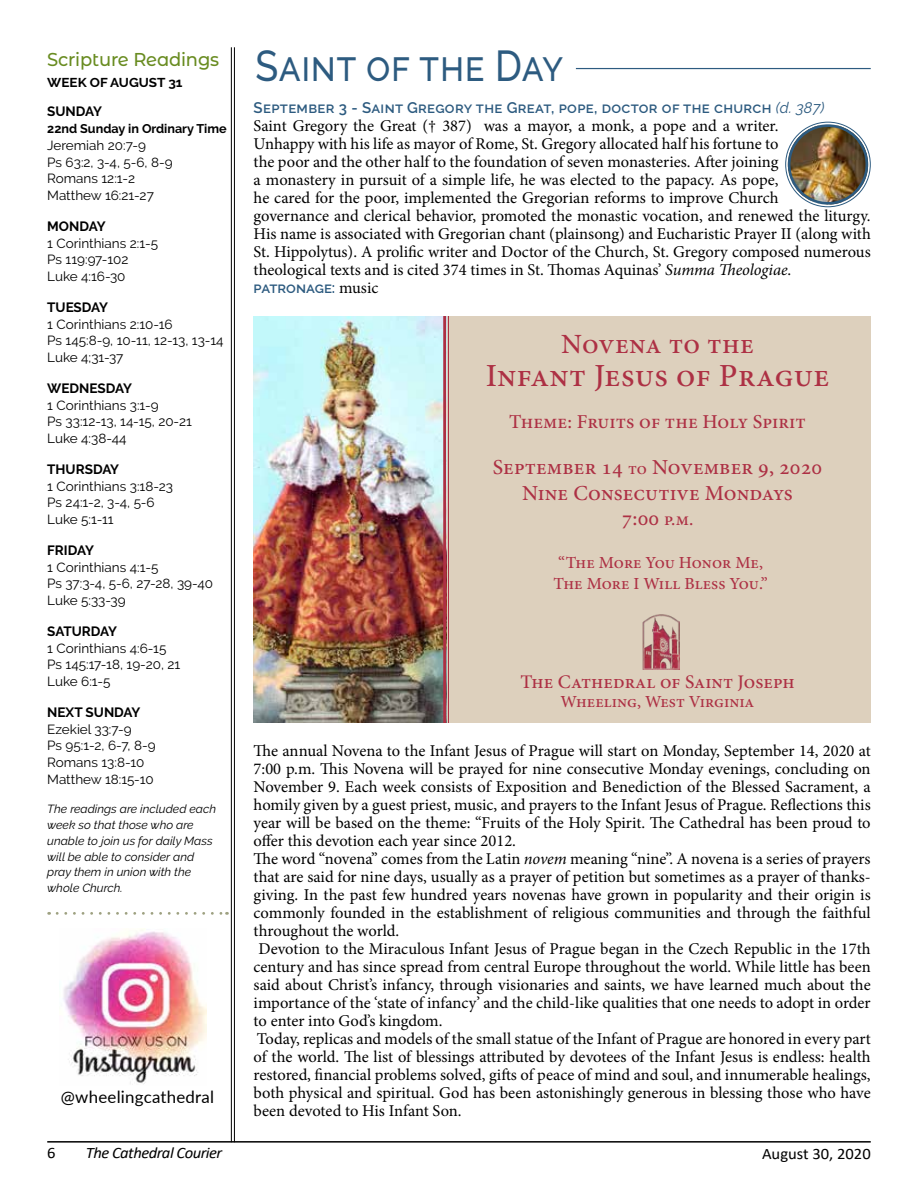
<style>
.page{position:relative;width:918px;height:1188px;background:#fff}
.page>*{position:absolute;margin:0;border:0;box-sizing:border-box;transform-origin:0 0}
.t1{font:500 43.2px "Raleway";letter-spacing:.015em;color:#2d5b80;scale:.87 1}
.t2{font:500 32.25px "Minion Pro";letter-spacing:.01em;color:#ad3044}
.t3{font:500 27.75px "Minion Pro";letter-spacing:.01em;color:#ad3044}
.t4{font:500 21.45px/25.7px "Minion Pro";letter-spacing:.005em;color:#ad3044;text-align:center}
.t5{font:500 19.65px "Minion Pro";color:#ad3044}
.t6{font:500 19.2px "Minion Pro";letter-spacing:.005em;color:#ad3044}
.t7{font:500 18.6px "Montserrat Alternates";letter-spacing:-.01em;color:#698c21;scale:.96 1}
.t8{font:500 16.95px/21.3px "Minion Pro";color:#ad3044}
.t9{font:16.8px "Lato";letter-spacing:.015em;color:#000}
.t10{font:16.5px/18px "Minion Pro";color:#000}
.t11{font:italic 15.9px "Calibri";letter-spacing:-.03em;color:#000;scale:1.04 1}
.t12{font:15.9px "Calibri";color:#000;scale:1.04 1}
.t13{font:600 15.3px "Raleway";letter-spacing:.02em;color:#2d5b80}
.t14{font:700 13.5px "Raleway";color:#000}
.t15{font:13.2px/17px "Raleway";color:#000}
.t16{font:700 12.9px "Raleway";color:#000;scale:1.05 1}
.t17{font:700 12.6px "Raleway";color:#000}
.t18{font:italic 11.7px/15.8px "Raleway";color:#000}
.s1{font-weight:400;font-style:italic}
.s2{font-style:italic}
.s3{font-family:"Minion Pro";font-weight:400;font-size:16.5px;color:#000}
.s4{font-size:16.95px}
.s5{font-size:18.3px}
</style>
<div class="page">
<hr style="left:47px;top:1141px;width:824px;height:2px;background:#000">
<hr style="left:234px;top:47px;width:1px;height:1095px;background:#000">
<hr style="left:231px;top:47px;width:1px;height:1095px;background:#000">
<img style="left:63px;top:929px;width:144px;height:155px">
<hr style="left:576px;top:68px;width:295px;height:1px;background:#2d5b80">
<svg style="left:57px;top:912px;width:170px;height:3px"></svg>
<div style="left:254px;top:316px;width:617px;height:406px;background:#ddd0bd"></div>
<img style="left:254px;top:316px;width:192px;height:406px">
<img style="left:642px;top:615px;width:37px;height:54px">
<img style="left:788px;top:126px;width:80px;height:79px">
<div style="left:788px;top:124px;width:80px;height:81px;border:3px solid #2d5b80;border-radius:50%"></div>
<p class="t7" style="left:47px;top:47px;width:181px">Scripture Readings</p>
<p class="t16" style="left:47px;top:75px;width:130px">WEEK OF AUGUST 31</p>
<p class="t14" style="left:47px;top:104px;width:56px">SUNDAY</p>
<p class="t17" style="left:47px;top:121px;width:181px">22nd Sunday in Ordinary Time</p>
<p class="t15" style="left:47px;top:137px;width:127px">Jeremiah 20:7-9<br>Ps 63:2, 3-4, 5-6, 8-9<br>Romans 12:1-2<br>Matthew 16:21-27</p>
<p class="t14" style="left:47px;top:218px;width:60px">MONDAY</p>
<p class="t15" style="left:47px;top:234px;width:112px">1 Corinthians 2:1-5<br>Ps 119:97-102<br>Luke 4:16-30</p>
<p class="t14" style="left:47px;top:299px;width:62px">TUESDAY</p>
<p class="t15" style="left:47px;top:315px;width:178px">1 Corinthians 2:10-16<br>Ps 145:8-9, 10-11, 12-13, 13-14<br>Luke 4;31-37</p>
<p class="t14" style="left:47px;top:380px;width:86px">WEDNESDAY</p>
<p class="t15" style="left:47px;top:396px;width:146px">1 Corinthians 3:1-9<br>Ps 33:12-13, 14-15, 20-21<br>Luke 4:38-44</p>
<p class="t14" style="left:47px;top:461px;width:73px">THURSDAY</p>
<p class="t15" style="left:47px;top:477px;width:127px">1 Corinthians 3:18-23<br>Ps 24:1-2, 3-4, 5-6<br>Luke 5:1-11</p>
<p class="t14" style="left:47px;top:542px;width:48px">FRIDAY</p>
<p class="t15" style="left:47px;top:558px;width:167px">1 Corinthians 4:1-5<br>Ps 37:3-4, 5-6, 27-28, 39-40<br>Luke 5:33-39</p>
<p class="t14" style="left:47px;top:623px;width:71px">SATURDAY</p>
<p class="t15" style="left:47px;top:639px;width:135px">1 Corinthians 4:6-15<br>Ps 145:17-18, 19-20, 21<br>Luke 6:1-5</p>
<p class="t14" style="left:47px;top:704px;width:95px">NEXT SUNDAY</p>
<p class="t15" style="left:47px;top:720px;width:110px">Ezekiel 33:7-9<br>Ps 95:1-2, 6-7, 8-9<br>Romans 13:8-10<br>Matthew 18:15-10</p>
<p class="t18" style="left:47px;top:801px;width:170px">The readings are included each week so that those who are unable to join us for daily Mass will be able to consider and pray them in union with the whole Church.</p>
<p class="t9" style="left:61px;top:1084px;width:155px">@wheelingcathedral</p>
<h1 class="t1" style="left:256px;top:40px;width:355px">Saint of the Day</h1>
<p class="t13" style="left:254px;top:99px;width:572px">September 3 - Saint Gregory the Great, pope, doctor of the church <span class="s1">(d. 387)</span></p>
<p class="t10" style="left:254px;top:117px;width:619px">Saint Gregory the Great († 387) was a mayor, a monk, a pope and a writer.<br>Unhappy with his life as mayor of Rome, St. Gregory allocated half his fortune to<br>the poor and the other half to the foundation of seven monasteries. After joining<br>a monastery in pursuit of a simple life, he was elected to the papacy. As pope,<br>he cared for the poor, implemented the Gregorian reforms to improve Church<br>governance and clerical behavior, promoted the monastic vocation, and renewed the liturgy.<br>His name is associated with Gregorian chant (plainsong) and Eucharistic Prayer II (along with St. Hippolytus). A prolific writer and Doctor of the Church, St. Gregory composed numerous theological texts and is cited 374 times in St. Thomas Aquinas’ <span class="s2">Summa Theologiae</span>.</p>
<p class="t13" style="left:254px;top:279px;width:126px">patronage: <span class="s3">music</span></p>
<h3 class="t3" style="left:561px;top:326px;width:194px">Novena to the</h3>
<h2 class="t2" style="left:486px;top:354px;width:345px">Infant Jesus of Prague</h2>
<p class="t5" style="left:509px;top:409px;width:298px">Theme: Fruits of the Holy Spirit</p>
<h3 class="t4" style="left:493px;top:455px;width:331px">September 14 <span class="s4">to</span> November 9, 2020<br>Nine Consecutive Mondays<br>7:00 <span class="s5">p.m.</span></h3>
<p class="t8" style="left:554px;top:552px;width:216px">“The More You Honor Me,<br>The More I Will Bless You.”</p>
<p class="t6" style="left:520px;top:669px;width:276px">The Cathedral of Saint Joseph</p>
<p class="t8" style="left:561px;top:691px;width:195px">Wheeling, West Virginia</p>
<p class="t10" style="left:254px;top:742px;width:619px">The annual Novena to the Infant Jesus of Prague will start on Monday, September 14, 2020 at 7:00 p.m. This Novena will be prayed for nine consecutive Monday evenings, concluding on November 9. Each week consists of Exposition and Benediction of the Blessed Sacrament, a homily given by a guest priest, music, and prayers to the Infant Jesus of Prague. Reflections this year will be based on the theme: “Fruits of the Holy Spirit. The Cathedral has been proud to offer this devotion each year since 2012.<br>The word “novena” comes from the Latin <span class="s2">novem</span> meaning “nine”. A novena is a series of prayers that are said for nine days, usually as a prayer of petition but sometimes as a prayer of thanks&shy;giving. In the past few hundred years novenas have grown in popularity and their origin is commonly founded in the establishment of religious communities and through the faithful throughout the world.<br>Devotion to the Miraculous Infant Jesus of Prague began in the Czech Republic in the 17th century and has since spread from central Europe throughout the world. While little has been said about Christ’s infancy, through visionaries and saints, we have learned much about the importance of the ‘state of infancy’ and the child-like qualities that one needs to adopt in order to enter into God’s kingdom.<br>Today, replicas and models of the small statue of the Infant of Prague are honored in every part of the world. The list of blessings attributed by devotees of the Infant Jesus is endless: health restored, financial problems solved, gifts of peace of mind and soul, and innumerable healings, both physical and spiritual. God has been astonishingly generous in blessing those who have been devoted to His Infant Son.</p>
<p class="t12" style="left:47px;top:1141px;width:10px">6</p>
<p class="t11" style="left:86px;top:1141px;width:133px">The Cathedral Courier</p>
<p class="t12" style="left:762px;top:1142px;width:106px">August 30, 2020</p>
</div>
